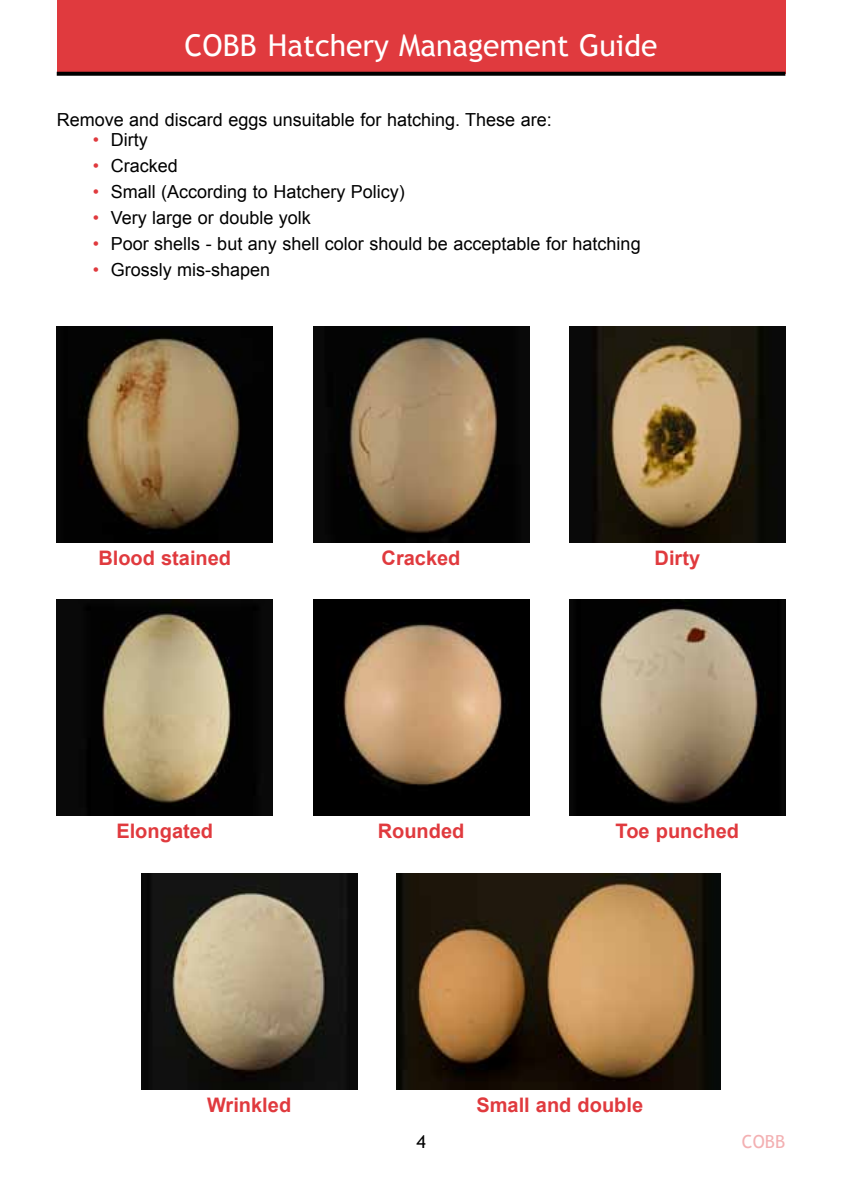
<style>
.page{position:relative;width:842px;height:1191px;background:#fff}
.page>*{position:absolute;margin:0;border:0;box-sizing:border-box;transform-origin:0 0}
.t1{font:30px "Trebuchet MS";color:#fff}
.t2{font:700 20px "Arial";color:#e03a3e}
.t3{font:18px "Arial";color:#000}
.t4{font:18px "Trebuchet MS";color:#f3b0b2}
.t5{font:18px "Trebuchet MS";color:#000}
.s1{color:#e03a3e}
</style>
<div class="page">
<div style="left:57px;top:0;width:728px;height:74px;background:#e03a3e"></div>
<svg style="left:57px;top:72px;width:728px;height:4px;background:#101010"></svg>
<img style="left:57px;top:326px;width:216px;height:216px">
<img style="left:57px;top:600px;width:216px;height:216px">
<img style="left:141px;top:873px;width:216px;height:216px">
<img style="left:313px;top:326px;width:216px;height:216px">
<img style="left:313px;top:600px;width:216px;height:216px">
<img style="left:396px;top:873px;width:324px;height:216px">
<img style="left:569px;top:326px;width:216px;height:216px">
<img style="left:569px;top:600px;width:216px;height:216px">
<h1 class="t1" style="left:185px;top:28px;width:474px">COBB Hatchery Management Guide</h1>
<p class="t3" style="left:57px;top:108px;width:496px">Remove and discard eggs unsuitable for hatching. These are:</p>
<p class="t3" style="left:93px;top:128px;width:56px"><span class="s1">•</span> Dirty</p>
<p class="t3" style="left:93px;top:154px;width:87px"><span class="s1">•</span> Cracked</p>
<p class="t3" style="left:93px;top:180px;width:314px"><span class="s1">•</span> Small (According to Hatchery Policy)</p>
<p class="t3" style="left:93px;top:206px;width:220px"><span class="s1">•</span> Very large or double yolk</p>
<p class="t3" style="left:93px;top:232px;width:549px"><span class="s1">•</span> Poor shells - but any shell color should be acceptable for hatching</p>
<p class="t3" style="left:93px;top:258px;width:179px"><span class="s1">•</span> Grossly mis-shapen</p>
<p class="t2" style="left:98px;top:544px;width:134px">Blood stained</p>
<p class="t2" style="left:382px;top:544px;width:80px">Cracked</p>
<p class="t2" style="left:654px;top:544px;width:47px">Dirty</p>
<p class="t2" style="left:116px;top:818px;width:98px">Elongated</p>
<p class="t2" style="left:378px;top:818px;width:88px">Rounded</p>
<p class="t2" style="left:615px;top:818px;width:125px">Toe punched</p>
<p class="t2" style="left:207px;top:1092px;width:86px">Wrinkled</p>
<p class="t2" style="left:476px;top:1092px;width:168px">Small and double</p>
<p class="t5" style="left:416px;top:1130px;width:11px">4</p>
<p class="t4" style="left:742px;top:1130px;width:45px">COBB</p>
</div>
